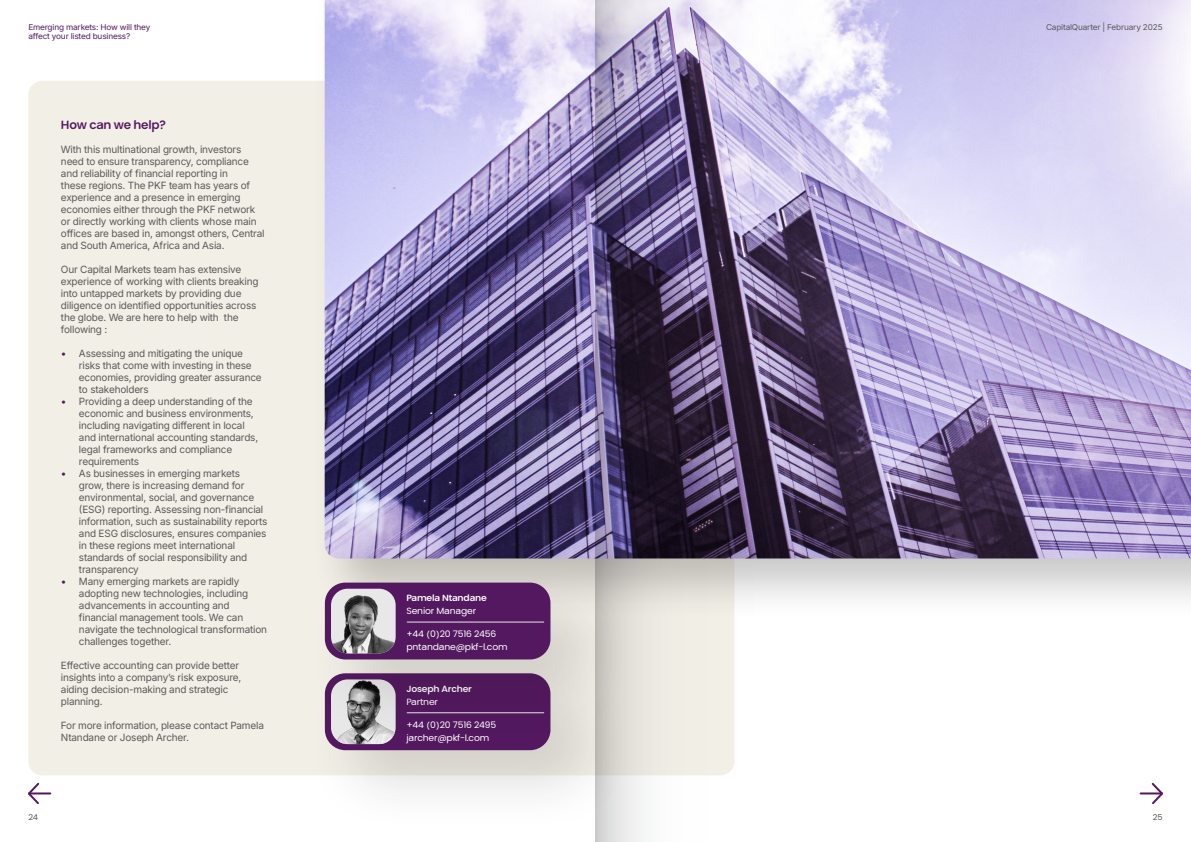
<style>
.page{position:relative;width:1191px;height:842px;background:#fff}
.page>*{position:absolute;margin:0;border:0;box-sizing:border-box;transform-origin:0 0}
.t1{font:700 12px "PKF Global Sans";letter-spacing:-.02em;color:#53185f}
.t2{font:10px/12px "Inter";letter-spacing:-.02em;color:#5a5a5a}
.t3{font:9px "PKF Global Sans";letter-spacing:-.02em;color:#fff}
.t4{font:700 9px "PKF Global Sans";letter-spacing:-.02em;color:#fff}
.t5{font:8px/9px "Inter";letter-spacing:-.02em;color:#53185f}
.t6{font:8px "Inter";letter-spacing:-.02em;color:#5a5a5a}
.t7{font:8px "PKF Global Sans";color:#5a5a5a}
.s1{color:#53185f}
</style>
<div class="page">
<div style="left:28px;top:81px;width:706px;height:694px;background:#f2efe7;border-radius:14px"></div>
<div style="left:311px;top:0;width:880px;height:621px;background:#231f20;opacity:.25"></div>
<img style="left:325px;top:0;width:866px;height:558px">
<div style="left:306px;top:653px;width:327px;height:180px;background:#231f20;opacity:.15"></div>
<div style="left:325px;top:673px;width:225px;height:77px;background:#53185f;border-radius:21px"></div>
<svg style="left:595px;top:0;width:158px;height:842px"></svg>
<svg style="left:28px;top:782px;width:13px;height:22px"></svg>
<hr style="left:29px;top:792px;width:21px;height:2px;background:#53185f">
<svg style="left:1149px;top:782px;width:14px;height:22px"></svg>
<hr style="left:1140px;top:792px;width:22px;height:2px;background:#53185f">
<div style="left:306px;top:563px;width:327px;height:180px;background:#231f20;opacity:.15"></div>
<div style="left:325px;top:583px;width:225px;height:76px;background:#53185f;border-radius:21px"></div>
<img style="left:331px;top:589px;width:65px;height:64px">
<hr style="left:407px;top:622px;width:137px;height:1px;background:#e8e8e8">
<p class="t5" style="left:28px;top:23px;width:123px">Emerging markets: How will they affect your listed business?</p>
<p class="t1" style="left:61px;top:118px;width:106px">How can we help?</p>
<p class="t2" style="left:61px;top:143px;width:205px">With this multinational growth, investors need to ensure transparency, compliance and reliability of financial reporting in<br>these regions. The PKF team has years of experience and a presence in emerging economies either through the PKF network or directly working with clients whose main offices are based in, amongst others, Central and South America, Africa and Asia.</p>
<p class="t2" style="left:61px;top:263px;width:199px">Our Capital Markets team has extensive experience of working with clients breaking into untapped markets by providing due diligence on identified opportunities across the globe. We are here to help with the following :</p>
<p class="t2" style="left:79px;top:347px;width:184px;text-indent:-18px"><span class="s1">•</span> Assessing and mitigating the unique risks that come with investing in these economies, providing greater assurance to stakeholders</p>
<p class="t2" style="left:79px;top:395px;width:181px;text-indent:-18px"><span class="s1">•</span> Providing a deep understanding of the economic and business environments, including navigating different in local and international accounting standards, legal frameworks and compliance requirements</p>
<p class="t2" style="left:79px;top:467px;width:190px;text-indent:-18px"><span class="s1">•</span> As businesses in emerging markets grow, there is increasing demand for environmental, social, and governance (ESG) reporting. Assessing non-financial information, such as sustainability reports and ESG disclosures, ensures companies in these regions meet international standards of social responsibility and transparency</p>
<p class="t2" style="left:79px;top:575px;width:190px;text-indent:-18px"><span class="s1">•</span> Many emerging markets are rapidly adopting new technologies, including advancements in accounting and financial management tools. We can navigate the technological transformation challenges together.</p>
<p class="t2" style="left:61px;top:659px;width:182px">Effective accounting can provide better insights into a company’s risk exposure, aiding decision-making and strategic planning.</p>
<p class="t2" style="left:61px;top:719px;width:204px">For more information, please contact Pamela<br>Ntandane or Joseph Archer.</p>
<p class="t4" style="left:406px;top:592px;width:82px">Pamela Ntandane</p>
<p class="t3" style="left:406px;top:606px;width:71px">Senior Manager</p>
<p class="t3" style="left:406px;top:628px;width:91px">+44 (0)20 7516 2456</p>
<p class="t3" style="left:406px;top:641px;width:103px">pntandane@pkf-l.com</p>
<p class="t4" style="left:406px;top:683px;width:67px">Joseph Archer</p>
<p class="t3" style="left:406px;top:696px;width:33px">Partner</p>
<p class="t3" style="left:406px;top:719px;width:91px">+44 (0)20 7516 2495</p>
<p class="t3" style="left:406px;top:732px;width:84px">jarcher@pkf-l.com</p>
<p class="t6" style="left:1046px;top:21px;width:118px">CapitalQuarter | February 2025</p>
<p class="t7" style="left:28px;top:812px;width:11px">24</p>
<p class="t7" style="left:1152px;top:812px;width:11px">25</p>
</div>
